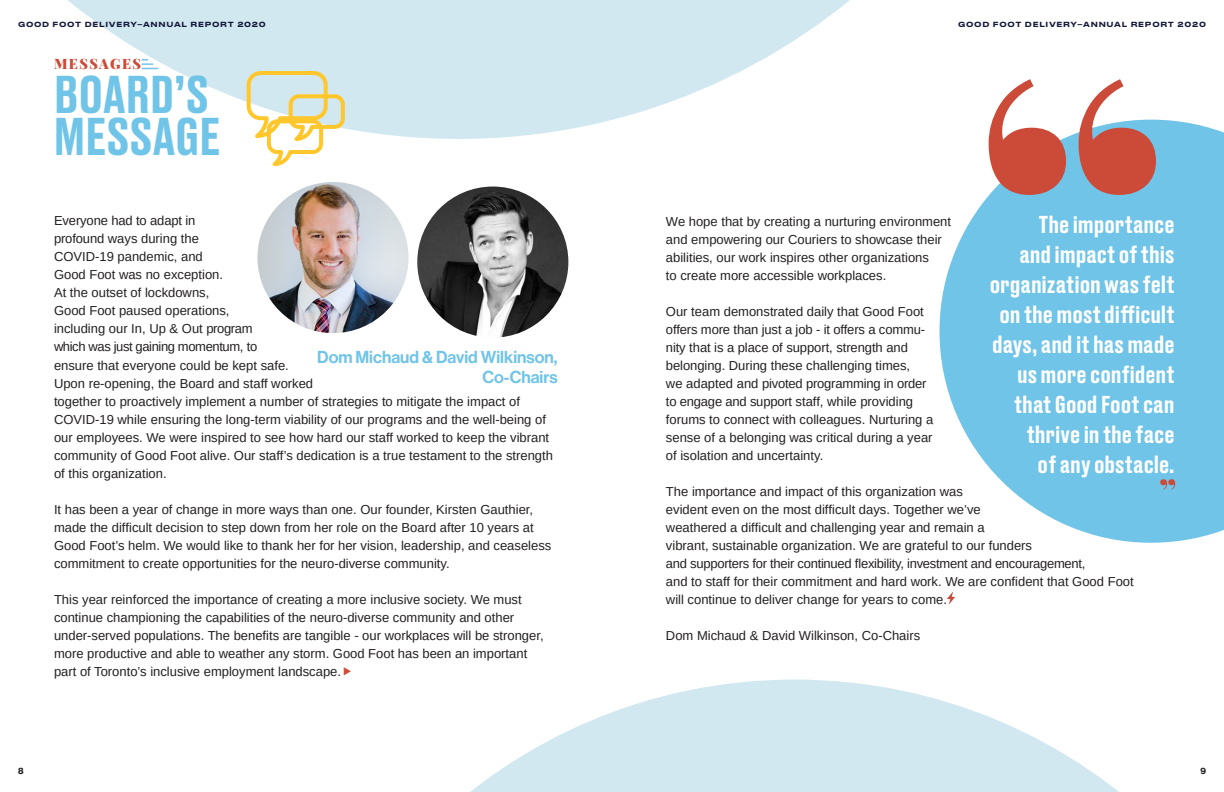
<style>
.page{position:relative;width:1224px;height:792px;background:#fff}
.page>*{position:absolute;margin:0;border:0;box-sizing:border-box;transform-origin:0 0}
.t1{font:500 50px/42px "Druk Text";color:#70c4e8}
.t2{font:500 23px/30px "Druk Text";color:#fff;text-align:right}
.t3{font:17px "Neue Haas Display Mediu";color:#70c4e8}
.t4{font:900 14px "Playfair Display";letter-spacing:.1em;color:#cc4a38}
.t5{font:13px/18px "Arimo";color:#231f20}
.t6{font:700 9px "Neue Haas Display";color:#231f20}
.t7{font:500 7px "Druk Text Wide Web";letter-spacing:.1em;color:#141738}
</style>
<div class="page">
<svg style="left:68px;top:0;width:782px;height:139px;fill:#d1e8f0"></svg>
<svg style="left:470px;top:680px;width:649px;height:112px;fill:#d1e8f0"></svg>
<img style="left:257px;top:182px;width:152px;height:151px;border-radius:76px">
<img style="left:417px;top:187px;width:151px;height:151px;border-radius:76px">
<svg style="left:940px;top:120px;width:284px;height:423px;fill:#70c4e8"></svg>
<svg style="left:989px;top:79px;width:167px;height:116px"></svg>
<svg style="left:1160px;top:479px;width:15px;height:11px"></svg>
<svg style="left:947px;top:592px;width:8px;height:12px"></svg>
<svg style="left:142px;top:59px;width:16px;height:10px"></svg>
<svg style="left:245px;top:69px;width:102px;height:98px"></svg>
<p class="t7" style="left:18px;top:18px;width:249px">GOOD FOOT DELIVERY–ANNUAL REPORT 2020</p>
<p class="t7" style="left:958px;top:18px;width:249px">GOOD FOOT DELIVERY–ANNUAL REPORT 2020</p>
<p class="t4" style="left:54px;top:53px;width:89px">MESSAGES</p>
<p class="t1" style="left:54px;top:69px;width:168px">BOARD’S<br>MESSAGE</p>
<p class="t5" style="left:54px;top:212px;width:501px">Everyone had to adapt in<br>profound ways during the<br>COVID-19 pandemic, and<br>Good Foot was no exception.<br>At the outset of lockdowns,<br>Good Foot paused operations,<br>including our In, Up &amp; Out program<br>which was just gaining momentum, to<br>ensure that everyone could be kept safe.<br>Upon re-opening, the Board and staff worked<br>together to proactively implement a number of strategies to mitigate the impact of COVID-19 while ensuring the long-term viability of our programs and the well-being of our employees. We were inspired to see how hard our staff worked to keep the vibrant community of Good Foot alive. Our staff’s dedication is a true testament to the strength of this organization.</p>
<p class="t5" style="left:54px;top:500px;width:499px">It has been a year of change in more ways than one. Our founder, Kirsten Gauthier, made the difficult decision to step down from her role on the Board after 10 years at Good Foot’s helm. We would like to thank her for her vision, leadership, and ceaseless commitment to create opportunities for the neuro-diverse community.</p>
<p class="t5" style="left:54px;top:590px;width:491px">This year reinforced the importance of creating a more inclusive society. We must continue championing the capabilities of the neuro-diverse community and other under-served populations. The benefits are tangible - our workplaces will be stronger, more productive and able to weather any storm. Good Foot has been an important part of Toronto’s inclusive employment landscape.</p>
<p class="t3" style="left:317px;top:347px;width:242px">Dom Michaud &amp; David Wilkinson,</p>
<p class="t3" style="left:483px;top:367px;width:77px">Co-Chairs</p>
<p class="t2" style="left:990px;top:208px;width:186px">The importance<br>and impact of this organization was felt on the most difficult days, and it has made us more confident that Good Foot can thrive in the face<br>of any obstacle.</p>
<p class="t5" style="left:666px;top:212px;width:287px">We hope that by creating a nurturing environment and empowering our Couriers to showcase their abilities, our work inspires other organizations<br>to create more accessible workplaces.</p>
<p class="t5" style="left:666px;top:302px;width:269px">Our team demonstrated daily that Good Foot offers more than just a job - it offers a commu&shy;nity that is a place of support, strength and belonging. During these challenging times,<br>we adapted and pivoted programming in order to engage and support staff, while providing forums to connect with colleagues. Nurturing a sense of a belonging was critical during a year of isolation and uncertainty.</p>
<p class="t5" style="left:666px;top:482px;width:469px">The importance and impact of this organization was<br>evident even on the most difficult days. Together we’ve<br>weathered a difficult and challenging year and remain a<br>vibrant, sustainable organization. We are grateful to our funders<br>and supporters for their continued flexibility, investment and encouragement,<br>and to staff for their commitment and hard work. We are confident that Good Foot will continue to deliver change for years to come.</p>
<p class="t5" style="left:666px;top:626px;width:256px">Dom Michaud &amp; David Wilkinson, Co-Chairs</p>
<p class="t6" style="left:18px;top:766px;width:7px">8</p>
<p class="t6" style="left:1200px;top:766px;width:7px">9</p>
</div>
